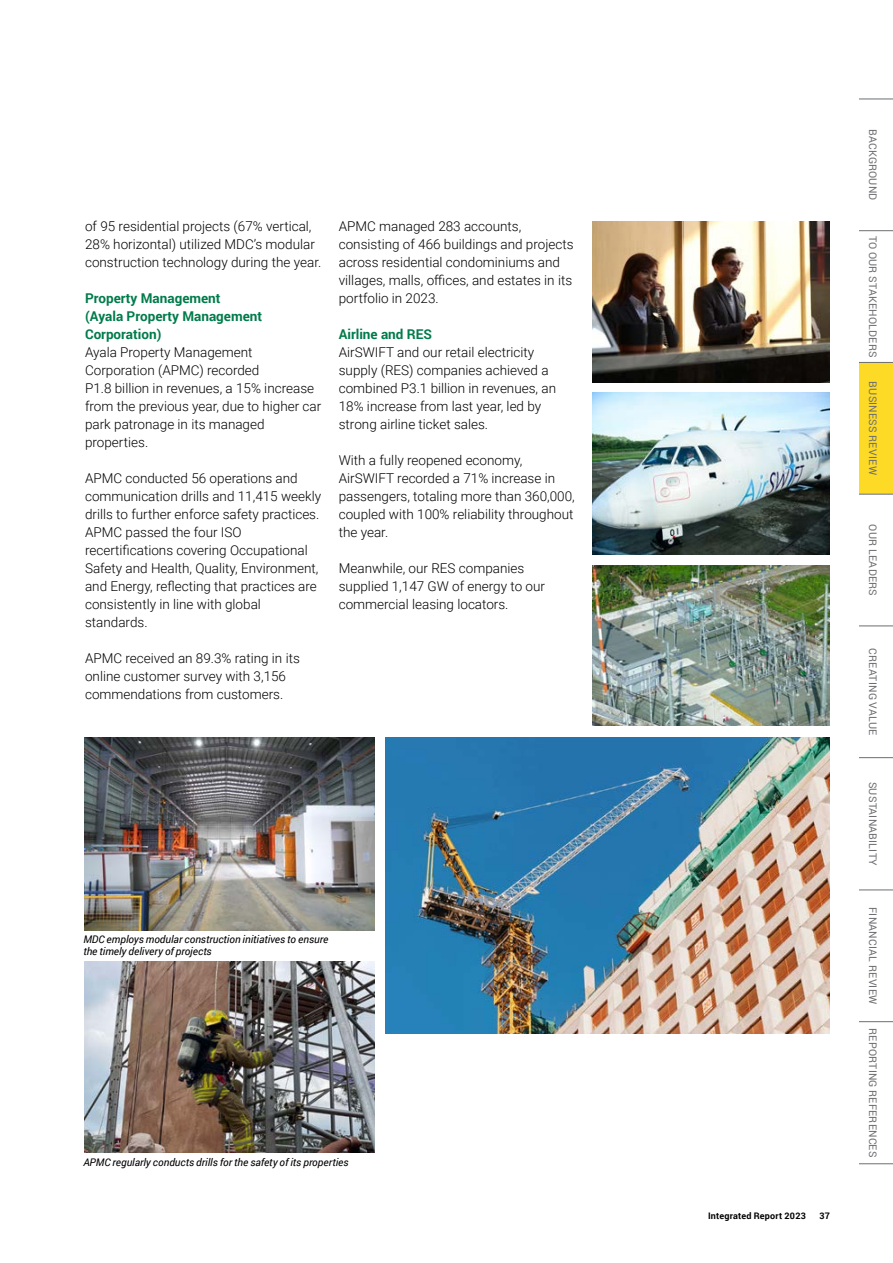
<style>
.page{position:relative;width:893px;height:1263px;background:#fff}
.page>*{position:absolute;margin:0;border:0;box-sizing:border-box;transform-origin:0 0}
.t1{font:300 13.5px/18px "Roboto";color:#000}
.t2{font:700 13.5px/18px "Roboto";color:#007b4b}
.t3{font:italic 10.5px/12px "Roboto";letter-spacing:-.005em;color:#000}
.t4{font:10.5px "Roboto";letter-spacing:.02em;color:#6d6e71}
.t5{font:700 9px "Roboto";letter-spacing:.025em;color:#000}
</style>
<div class="page">
<img style="left:84px;top:962px;width:290px;height:190px">
<img style="left:84px;top:737px;width:290px;height:193px">
<img style="left:386px;top:737px;width:444px;height:296px">
<img style="left:592px;top:221px;width:237px;height:162px">
<img style="left:592px;top:393px;width:237px;height:161px">
<img style="left:592px;top:565px;width:237px;height:161px">
<div style="left:859px;top:362px;width:34px;height:132px;background:#fdda25"></div>
<hr style="left:859px;top:362px;width:34px;height:1px;background:#6d6e71">
<hr style="left:859px;top:494px;width:34px;height:1px;background:#6d6e71">
<hr style="left:859px;top:890px;width:34px;height:1px;background:#6d6e71">
<hr style="left:859px;top:626px;width:34px;height:1px;background:#6d6e71">
<hr style="left:859px;top:1021px;width:34px;height:1px;background:#6d6e71">
<hr style="left:859px;top:757px;width:34px;height:1px;background:#6d6e71">
<hr style="left:859px;top:1163px;width:34px;height:1px;background:#6d6e71">
<hr style="left:859px;top:230px;width:34px;height:1px;background:#6d6e71">
<hr style="left:859px;top:99px;width:34px;height:1px;background:#6d6e71">
<p class="t1" style="left:85px;top:217px;width:238px">of 95 residential projects (67% vertical,<br>28% horizontal) utilized MDC’s modular construction technology during the year.</p>
<p class="t2" style="left:85px;top:289px;width:179px">Property Management (Ayala Property Management<br>Corporation)</p>
<p class="t1" style="left:85px;top:343px;width:238px">Ayala Property Management<br>Corporation (APMC) recorded<br>P1.8 billion in revenues, a 15% increase from the previous year, due to higher car park patronage in its managed properties.</p>
<p class="t1" style="left:85px;top:469px;width:238px">APMC conducted 56 operations and communication drills and 11,415 weekly drills to further enforce safety practices.<br>APMC passed the four ISO recertifications covering Occupational Safety and Health, Quality, Environment, and Energy, reflecting that practices are consistently in line with global standards.</p>
<p class="t1" style="left:85px;top:649px;width:216px">APMC received an 89.3% rating in its online customer survey with 3,156 commendations from customers.</p>
<p class="t1" style="left:339px;top:217px;width:236px">APMC managed 283 accounts, consisting of 466 buildings and projects across residential condominiums and villages, malls, offices, and estates in its portfolio in 2023.</p>
<p class="t2" style="left:339px;top:325px;width:95px">Airline and RES</p>
<p class="t1" style="left:339px;top:343px;width:219px">AirSWIFT and our retail electricity supply (RES) companies achieved a combined P3.1 billion in revenues, an 18% increase from last year, led by strong airline ticket sales.</p>
<p class="t1" style="left:339px;top:451px;width:237px">With a fully reopened economy,<br>AirSWIFT recorded a 71% increase in passengers, totaling more than 360,000, coupled with 100% reliability throughout the year.</p>
<p class="t1" style="left:339px;top:559px;width:208px">Meanwhile, our RES companies supplied 1,147 GW of energy to our commercial leasing locators.</p>
<p class="t3" style="left:83px;top:933px;width:246px">MDC employs modular construction initiatives to ensure the timely delivery of projects</p>
<p class="t3" style="left:83px;top:1156px;width:267px">APMC regularly conducts drills for the safety of its properties</p>
<p class="t5" style="left:708px;top:1209px;width:99px">Integrated Report 2023</p>
<p class="t5" style="left:819px;top:1209px;width:12px">37</p>
<p class="t4" style="left:880px;top:129px;width:73px;rotate:90deg">BACKGROUND</p>
<p class="t4" style="left:880px;top:236px;width:123px;rotate:90deg">TO OUR STAKEHOLDERS</p>
<p class="t4" style="left:880px;top:381px;width:95px;rotate:90deg">BUSINESS REVIEW</p>
<p class="t4" style="left:880px;top:524px;width:73px;rotate:90deg">OUR LEADERS</p>
<p class="t4" style="left:880px;top:648px;width:88px;rotate:90deg">CREATING VALUE</p>
<p class="t4" style="left:880px;top:782px;width:86px;rotate:90deg">SUSTAINABILITY</p>
<p class="t4" style="left:880px;top:907px;width:99px;rotate:90deg">FINANCIAL REVIEW</p>
<p class="t4" style="left:880px;top:1028px;width:131px;rotate:90deg">REPORTING REFERENCES</p>
</div>
